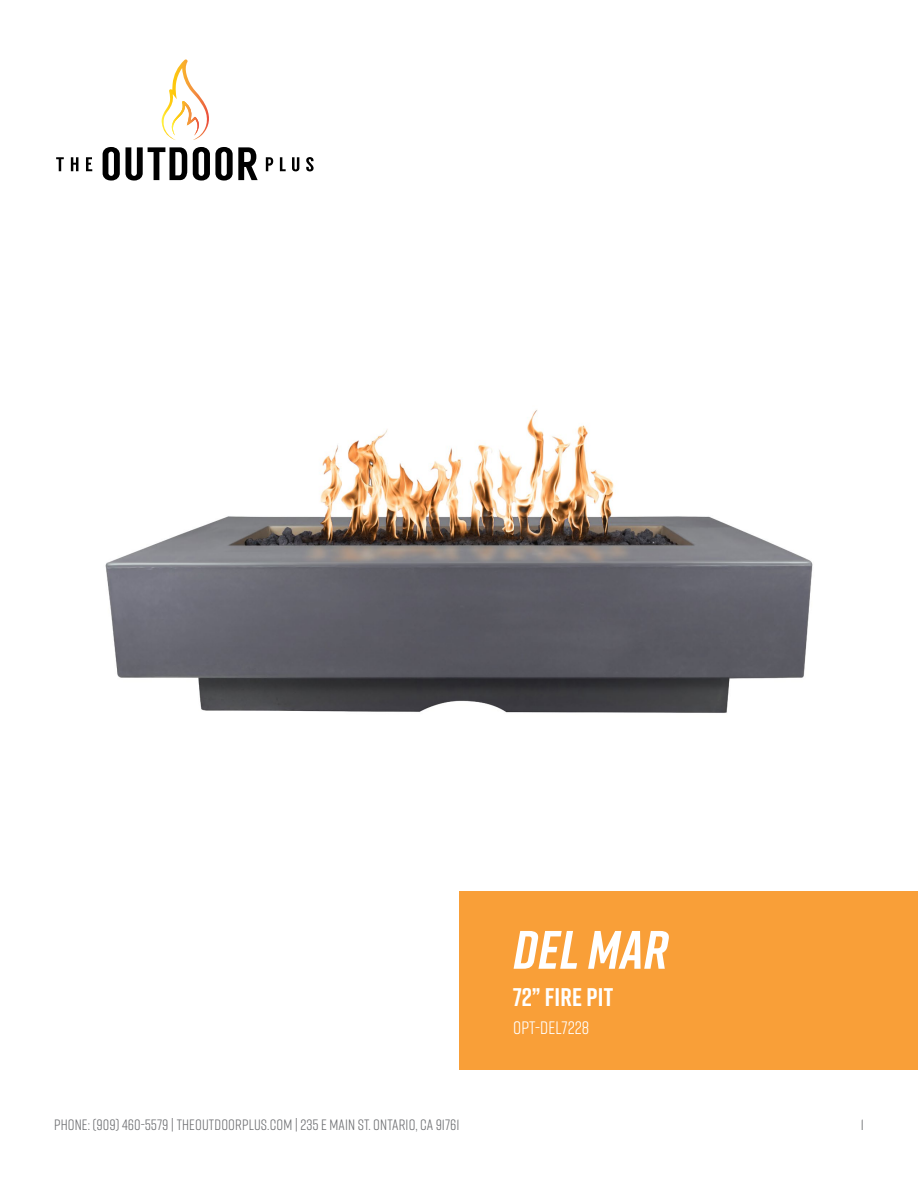
<style>
.page{position:relative;width:918px;height:1188px;background:#fff}
.page>*{position:absolute;margin:0;border:0;box-sizing:border-box;transform-origin:0 0}
.t1{font:italic 700 54px "Rift";letter-spacing:.01em;color:#fff}
.t2{font:700 25.5px "Rift";letter-spacing:.01em;color:#fff}
.t3{font:18px "Rift";letter-spacing:.005em;color:#fff}
.t4{font:15px "Rift";letter-spacing:.01em;color:#6d6e71}
</style>
<div class="page">
<img style="left:105px;top:410px;width:708px;height:303px">
<div style="left:459px;top:892px;width:459px;height:178px;background:#f99f38"></div>
<svg style="left:162px;top:59px;width:47px;height:81px"></svg>
<svg style="left:56px;top:157px;width:8px;height:14px"></svg>
<svg style="left:71px;top:157px;width:7px;height:14px"></svg>
<svg style="left:86px;top:157px;width:6px;height:14px"></svg>
<svg style="left:103px;top:147px;width:17px;height:34px"></svg>
<svg style="left:126px;top:147px;width:61px;height:34px"></svg>
<svg style="left:193px;top:147px;width:65px;height:34px"></svg>
<svg style="left:266px;top:157px;width:7px;height:14px"></svg>
<svg style="left:280px;top:157px;width:6px;height:14px"></svg>
<svg style="left:292px;top:157px;width:7px;height:14px"></svg>
<svg style="left:306px;top:157px;width:8px;height:14px"></svg>
<h1 class="t1" style="left:513px;top:911px;width:156px">DEL MAR</h1>
<h2 class="t2" style="left:513px;top:979px;width:102px">72” FIRE PIT</h2>
<p class="t3" style="left:513px;top:1016px;width:78px">OPT-DEL7228</p>
<p class="t4" style="left:54px;top:1114px;width:407px">PHONE: (909) 460-5579 | THEOUTDOORPLUS.COM | 235 E MAIN ST. ONTARIO, CA 91761</p>
<p class="t4" style="left:861px;top:1114px;width:5px">1</p>
</div>
